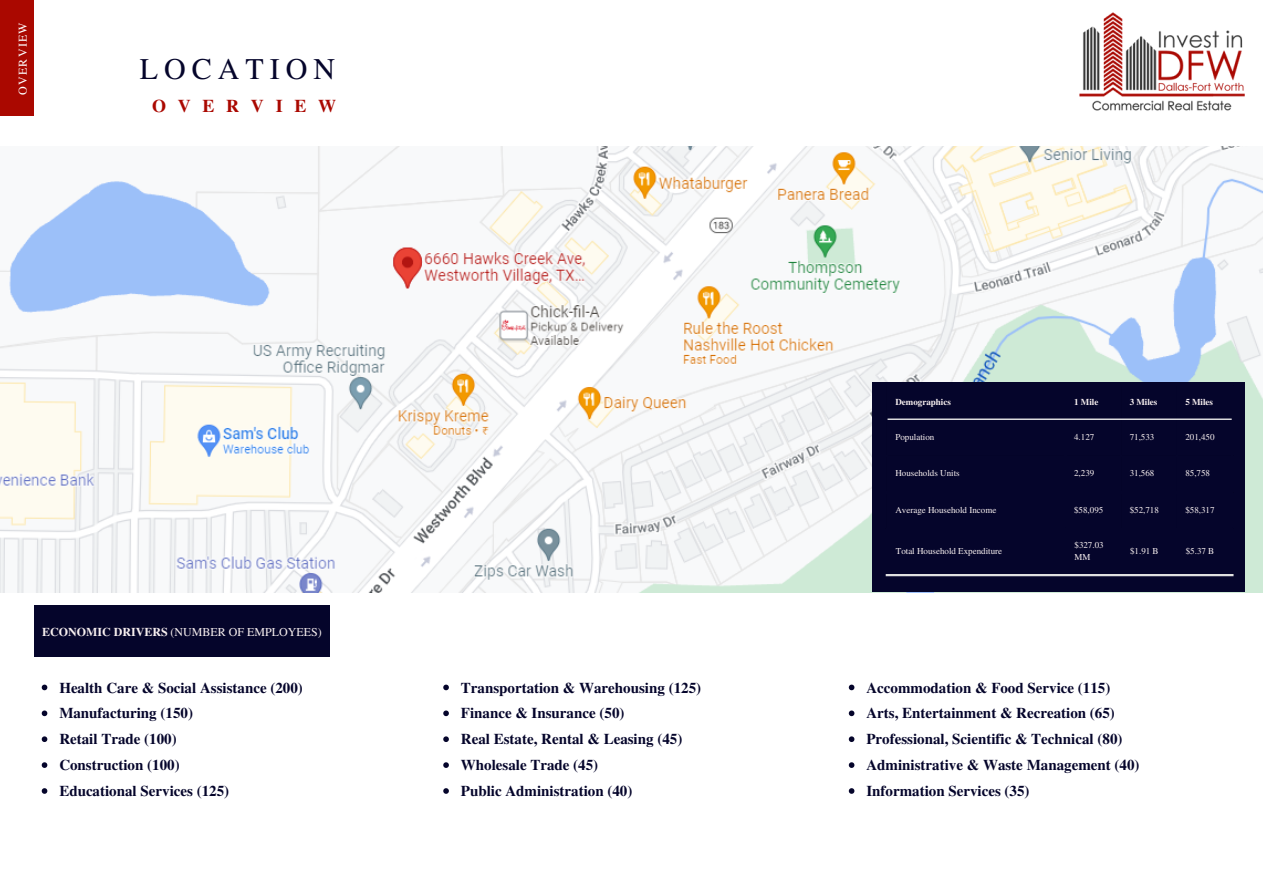
<style>
.page{position:relative;width:1263px;height:894px;background:#fff}
.page>*{position:absolute;margin:0;border:0;box-sizing:border-box;transform-origin:0 0}
.t1{font:30px "Te X Gyre Termes";letter-spacing:.2em;color:#05052b}
.t2{font:700 18px "Te X Gyre Termes";letter-spacing:.65em;color:#aa0800}
.t3{font:700 15px/25.8px "Te X Gyre Termes";color:#05052b}
.t4{font:12px "Te X Gyre Termes";color:#f8f0f0}
.t5{font:12px "Te X Gyre Termes";letter-spacing:.1em;color:#fff}
.t6{font:9px/12px "Te X Gyre Termes";color:#f8f0f0}
.t7{font:700 9px "Te X Gyre Termes";color:#f8f0f0}
.s1{font-weight:700}
</style>
<div class="page">
<div style="left:0;top:0;width:33px;height:116px;background:#aa0800"></div>
<img style="left:0;top:146px;width:1263px;height:446px">
<div style="left:873px;top:382px;width:372px;height:209px;background:#05052b"></div>
<hr style="left:887px;top:418px;width:345px;height:2px;background:#e1e1e1">
<hr style="left:886px;top:574px;width:347px;height:2px;background:#e1e1e1">
<div style="left:34px;top:605px;width:296px;height:51px;background:#05052b"></div>
<svg style="left:42px;top:684px;width:5px;height:6px"></svg>
<svg style="left:42px;top:710px;width:5px;height:6px"></svg>
<svg style="left:42px;top:736px;width:5px;height:5px"></svg>
<svg style="left:42px;top:762px;width:5px;height:5px"></svg>
<svg style="left:42px;top:788px;width:5px;height:5px"></svg>
<svg style="left:443px;top:684px;width:6px;height:6px"></svg>
<svg style="left:443px;top:710px;width:6px;height:6px"></svg>
<svg style="left:443px;top:736px;width:6px;height:5px"></svg>
<svg style="left:443px;top:762px;width:6px;height:5px"></svg>
<svg style="left:443px;top:788px;width:6px;height:5px"></svg>
<svg style="left:849px;top:684px;width:5px;height:6px"></svg>
<svg style="left:849px;top:710px;width:5px;height:6px"></svg>
<svg style="left:849px;top:736px;width:5px;height:5px"></svg>
<svg style="left:849px;top:762px;width:5px;height:5px"></svg>
<svg style="left:849px;top:788px;width:5px;height:5px"></svg>
<img style="left:1079px;top:12px;width:166px;height:99px">
<p class="t5" style="left:14px;top:95px;width:74px;rotate:-90deg">OVERVIEW</p>
<h1 class="t1" style="left:140px;top:47px;width:197px">LOCATION</h1>
<p class="t2" style="left:152px;top:92px;width:185px">OVERVIEW</p>
<p class="t4" style="left:42px;top:623px;width:281px"><span class="s1">ECONOMIC DRIVERS</span> (NUMBER OF EMPLOYEES)</p>
<p class="t7" style="left:895px;top:394px;width:57px">Demographics</p>
<p class="t7" style="left:1074px;top:394px;width:26px">1 Mile</p>
<p class="t7" style="left:1130px;top:394px;width:29px">3 Miles</p>
<p class="t7" style="left:1185px;top:394px;width:29px">5 Miles</p>
<p class="t6" style="left:895px;top:430px;width:40px">Population</p>
<p class="t6" style="left:1074px;top:430px;width:22px">4.127</p>
<p class="t6" style="left:1130px;top:430px;width:26px">71,533</p>
<p class="t6" style="left:1185px;top:430px;width:31px">201,450</p>
<p class="t6" style="left:895px;top:467px;width:66px">Households Units</p>
<p class="t6" style="left:1074px;top:467px;width:22px">2,239</p>
<p class="t6" style="left:1130px;top:467px;width:26px">31,568</p>
<p class="t6" style="left:1185px;top:467px;width:26px">85,758</p>
<p class="t6" style="left:895px;top:503px;width:102px">Average Household Income</p>
<p class="t6" style="left:1074px;top:503px;width:31px">$58,095</p>
<p class="t6" style="left:1130px;top:503px;width:31px">$52,718</p>
<p class="t6" style="left:1185px;top:503px;width:31px">$58,317</p>
<p class="t6" style="left:896px;top:545px;width:108px">Total Household Expenditure</p>
<p class="t6" style="left:1074px;top:539px;width:31px">$327.03<br>MM</p>
<p class="t6" style="left:1130px;top:545px;width:30px">$1.91 B</p>
<p class="t6" style="left:1186px;top:545px;width:30px">$5.37 B</p>
<p class="t3" style="left:59px;top:673px;width:245px">Health Care &amp; Social Assistance (200)<br>Manufacturing (150)<br>Retail Trade (100)<br>Construction (100)<br>Educational Services (125)</p>
<p class="t3" style="left:461px;top:673px;width:242px">Transportation &amp; Warehousing (125)<br>Finance &amp; Insurance (50)<br>Real Estate, Rental &amp; Leasing (45)<br>Wholesale Trade (45)<br>Public Administration (40)</p>
<p class="t3" style="left:866px;top:673px;width:275px">Accommodation &amp; Food Service (115)<br>Arts, Entertainment &amp; Recreation (65)<br>Professional, Scientific &amp; Technical (80)<br>Administrative &amp; Waste Management (40)<br>Information Services (35)</p>
</div>
